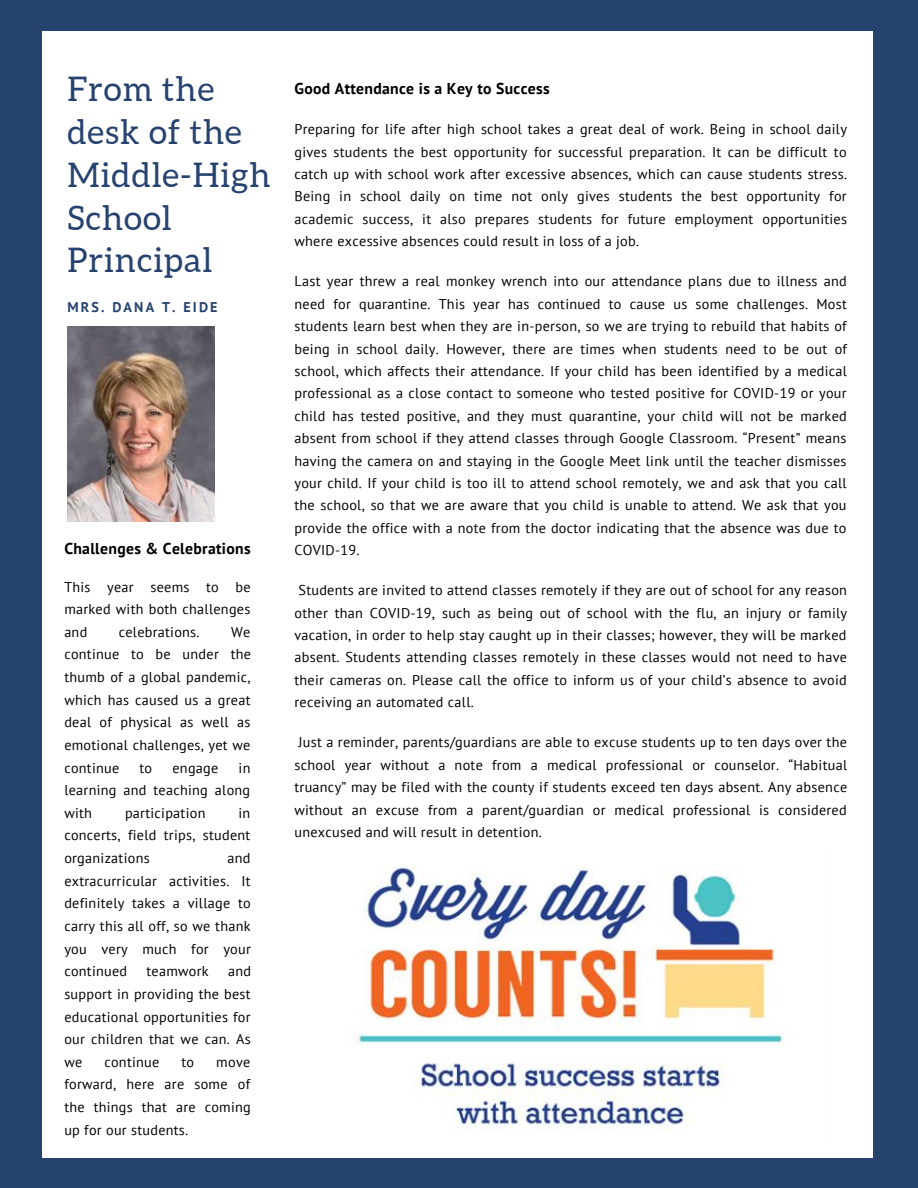
<style>
.page{position:relative;width:918px;height:1188px;background:#26426f}
.page>*{position:absolute;margin:0;border:0;box-sizing:border-box;transform-origin:0 0}
.t1{font:33.9px/42.8px "Aleo";letter-spacing:.03em;color:#26426f}
.t2{font:700 15.75px "PT Sans";letter-spacing:.02em;color:#000}
.t3{font:14.25px/22.4px "PT Sans";letter-spacing:.02em;color:#000;text-align:justify}
.t4{font:700 14.1px "PT Sans";letter-spacing:.15em;color:#26426f}
</style>
<div class="page">
<div style="left:43px;top:31px;width:830px;height:1126px;background:#fff"></div>
<img style="left:68px;top:326px;width:147px;height:195px">
<img style="left:356px;top:865px;width:428px;height:265px">
<p class="t1" style="left:68px;top:68px;width:205px">From the desk of the<br>Middle-High<br>School<br>Principal</p>
<p class="t4" style="left:68px;top:298px;width:152px">MRS. DANA T. EIDE</p>
<p class="t2" style="left:64px;top:537px;width:188px">Challenges &amp; Celebrations</p>
<p class="t3" style="left:64px;top:575px;width:188px">This year seems to be marked with both challenges and</p>
<p class="t3" style="left:119px;top:620px;width:82px">celebrations.</p>
<p class="t3" style="left:64px;top:620px;width:188px;text-indent:167px">We continue to be under the thumb of a global pandemic, which has caused us a great deal of physical as well as emotional challenges, yet we continue</p>
<p class="t3" style="left:64px;top:756px;width:188px;text-indent:174px">in learning and teaching along with</p>
<p class="t3" style="left:140px;top:756px;width:14px">to</p>
<p class="t3" style="left:173px;top:756px;width:47px">engage</p>
<p class="t3" style="left:64px;top:801px;width:188px;text-indent:174px">in concerts, field trips, student organizations</p>
<p class="t3" style="left:125px;top:801px;width:82px">participation</p>
<p class="t3" style="left:64px;top:847px;width:188px;text-indent:163px">and extracurricular activities. It definitely takes a village to carry this all off, so we thank you very much for your continued</p>
<p class="t3" style="left:64px;top:960px;width:188px;text-indent:164px">and support in providing the best educational opportunities for our children that we can. As we</p>
<p class="t3" style="left:147px;top:960px;width:64px">teamwork</p>
<p class="t3" style="left:104px;top:1050px;width:56px">continue</p>
<p class="t3" style="left:181px;top:1050px;width:14px">to</p>
<p class="t3" style="left:64px;top:1050px;width:188px;text-indent:152px">move forward, here are some of the things that are coming up for our students.</p>
<p class="t2" style="left:294px;top:78px;width:257px">Good Attendance is a Key to Success</p>
<p class="t3" style="left:294px;top:118px;width:554px">Preparing for life after high school takes a great deal of work. Being in school daily gives students the best opportunity for successful preparation. It can be difficult to catch up with school work after excessive absences, which can cause students stress.<br>Being in school daily on time not only gives students the best opportunity for academic success, it also prepares students for future employment opportunities where excessive absences could result in loss of a job.</p>
<p class="t3" style="left:294px;top:270px;width:554px">Last year threw a real monkey wrench into our attendance plans due to illness and need for quarantine. This year has continued to cause us some challenges. Most students learn best when they are in-person, so we are trying to rebuild that habits of being in school daily. However, there are times when students need to be out of school, which affects their attendance. If your child has been identified by a medical professional as a close contact to someone who tested positive for COVID-19 or your child has tested positive, and they must quarantine, your child will not be marked absent from school if they attend classes through Google Classroom. “Present” means having the camera on and staying in the Google Meet link until the teacher dismisses your child. If your child is too ill to attend school remotely, we and ask that you call the school, so that we are aware that you child is unable to attend. We ask that you provide the office with a note from the doctor indicating that the absence was due to COVID-19.</p>
<p class="t3" style="left:294px;top:579px;width:554px">Students are invited to attend classes remotely if they are out of school for any reason other than COVID-19, such as being out of school with the flu, an injury or family vacation, in order to help stay caught up in their classes; however, they will be marked absent. Students attending classes remotely in these classes would not need to have their cameras on. Please call the office to inform us of your child’s absence to avoid receiving an automated call.</p>
<p class="t3" style="left:294px;top:731px;width:554px">Just a reminder, parents/guardians are able to excuse students up to ten days over the school year without a note from a medical professional or counselor. “Habitual truancy” may be filed with the county if students exceed ten days absent. Any absence without an excuse from a parent/guardian or medical professional is considered unexcused and will result in detention.</p>
</div>
